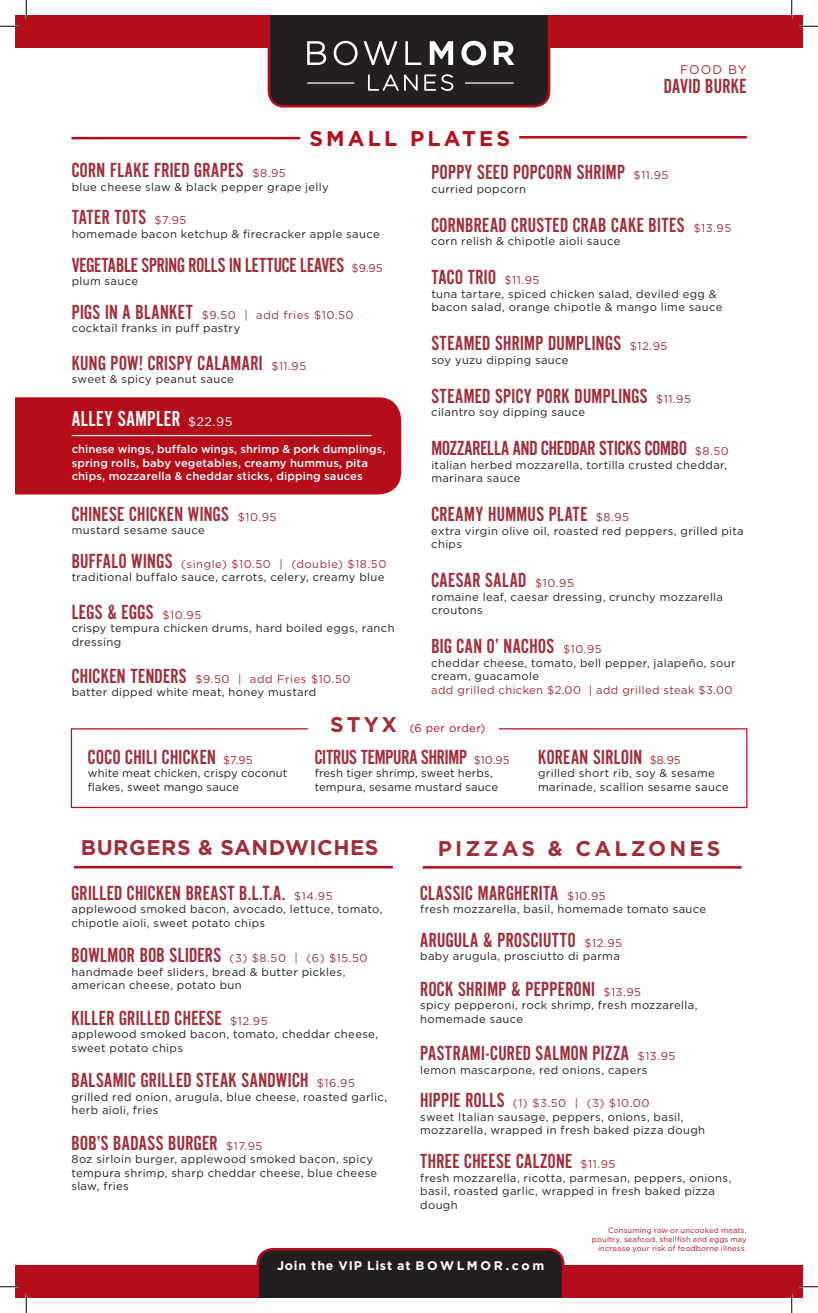
<style>
.page{position:relative;width:818px;height:1313px;background:#fff}
.page>*{position:absolute;margin:0;border:0;box-sizing:border-box;transform-origin:0 0}
.t1{font:22.5px "Alternate Gothic No 2";letter-spacing:.025em;color:#fff}
.t2{font:21.25px "Alternate Gothic No 2";letter-spacing:.02em;color:#a22d37}
.t3{font:21.25px "Alternate Gothic No 2";letter-spacing:-.005em;color:#a22d37}
.t4{font:21.25px "Alternate Gothic No 2";color:#a22d37}
.t5{font:700 21.25px "Gotham";letter-spacing:.025em;color:#a22d37}
.t6{font:700 21.25px "Gotham";letter-spacing:.15em;color:#a22d37}
.t7{font:700 21.25px "Gotham";letter-spacing:.15em;color:#b50e1a}
.t8{font:700 12.5px "Gotham";letter-spacing:.12em;color:#fff}
.t9{font:12.5px "Gotham";color:#a22d37}
.t10{font:11.25px/13.5px "Gotham";letter-spacing:.03em;color:#231f20}
.t11{font:500 11.25px/13.5px "Gotham";letter-spacing:.01em;color:#fff}
.t12{font:11.25px/13.5px "Gotham";letter-spacing:.01em;color:#231f20}
.t13{font:11.25px "Gotham";letter-spacing:.03em;color:#a22d37}
.t14{font:11.25px "Gotham";letter-spacing:.035em;color:#b50e1a}
.t15{font:7.5px/9px "Gotham";letter-spacing:.025em;color:#b50e1a;text-align:right}
.s1{font-family:"Gotham";font-size:11.25px}
.s2{font-family:"Alternate Gothic No 2";font-size:21.25px;color:#a22d37}
.s3{color:#a22d37}
.s4{font-family:"Gotham";font-size:12.5px}
.s5{font-weight:700;font-size:21.25px;color:#a22d37}
</style>
<div class="page">
<div style="left:16px;top:1265px;width:786px;height:33px;background:#b50e1a"></div>
<svg style="left:256px;top:1248px;width:308px;height:50px;background:#2d1f21"></svg>
<div style="left:15px;top:15px;width:787px;height:33px;background:#b50e1a"></div>
<svg style="left:268px;top:15px;width:282px;height:92px;background:#3b3132"></svg>
<hr style="left:71px;top:137px;width:229px;height:2px;background:#b50e1a">
<div style="left:15px;top:397px;width:386px;height:97px;background:#b50e1a"></div>
<hr style="left:72px;top:435px;width:299px;height:1px;background:#fff">
<hr style="left:74px;top:866px;width:319px;height:2px;background:#b50e1a">
<hr style="left:422px;top:866px;width:319px;height:2px;background:#b50e1a">
<hr style="left:519px;top:136px;width:227px;height:2px;background:#b50e1a">
<div style="left:71px;top:728px;width:676px;height:80px;border:1px solid #b50e1a"></div>
<div style="left:308px;top:696px;width:191px;height:42px;background:#fff"></div>
<svg style="left:0;top:25px;width:19px;height:2px"></svg>
<svg style="left:799px;top:25px;width:19px;height:2px"></svg>
<svg style="left:0;top:1285px;width:19px;height:2px"></svg>
<svg style="left:799px;top:1285px;width:19px;height:2px"></svg>
<svg style="left:25px;top:0;width:2px;height:19px"></svg>
<svg style="left:25px;top:1294px;width:2px;height:18px"></svg>
<svg style="left:790px;top:0;width:2px;height:19px"></svg>
<svg style="left:790px;top:1294px;width:2px;height:18px"></svg>
<h2 class="t7" style="left:309px;top:126px;width:73px">SM ALL</h2>
<h2 class="t7" style="left:410px;top:126px;width:101px">PLATES</h2>
<p class="t9" style="left:680px;top:63px;width:68px">food by</p>
<h2 class="t2" style="left:663px;top:72px;width:84px">DAVID BURKE</h2>
<h2 class="t2" style="left:72px;top:156px;width:215px">CORN FLAKE FRIED GRAPES <span class="s1">$8.95</span></h2>
<p class="t10" style="left:72px;top:180px;width:258px">blue cheese slaw &amp; black pepper grape jelly</p>
<h2 class="t2" style="left:72px;top:203px;width:116px">TATER TOTS <span class="s1">$7.95</span></h2>
<p class="t10" style="left:72px;top:227px;width:309px">homemade bacon ketchup &amp; firecracker apple sauce</p>
<h2 class="t4" style="left:72px;top:250px;width:312px">VEGETABLE SPRING ROLLS IN LETTUCE LEAVES <span class="s1">$9.95</span></h2>
<p class="t10" style="left:72px;top:274px;width:68px">plum sauce</p>
<p class="t10" style="left:72px;top:308px;width:283px"><span class="s2">PIGS IN A BLANKET</span> <span class="s3">$9.50 | add fries $10.50 </span>cocktail franks in puff pastry</p>
<h2 class="t2" style="left:72px;top:348px;width:236px">KUNG POW! CRISPY CALAMARI <span class="s1">$11.95</span></h2>
<p class="t10" style="left:72px;top:372px;width:164px">sweet &amp; spicy peanut sauce</p>
<h1 class="t1" style="left:72px;top:404px;width:162px">ALLEY SAMPLER <span class="s4">$22.95</span></h1>
<p class="t11" style="left:72px;top:442px;width:315px">chinese wings, buffalo wings, shrimp &amp; pork dumplings, spring rolls, baby vegetables, creamy hummus, pita chips, mozzarella &amp; cheddar sticks, dipping sauces</p>
<h2 class="t2" style="left:72px;top:499px;width:206px">CHINESE CHICKEN WINGS <span class="s1">$10.95</span></h2>
<p class="t10" style="left:72px;top:523px;width:135px">mustard sesame sauce</p>
<p class="t10" style="left:72px;top:557px;width:316px"><span class="s2">BUFFALO WINGS</span> <span class="s3">(single) $10.50 | (double) $18.50 </span>traditional buffalo sauce, carrots, celery, creamy blue</p>
<h2 class="t2" style="left:72px;top:597px;width:131px">LEGS &amp; EGGS <span class="s1">$10.95</span></h2>
<p class="t10" style="left:72px;top:621px;width:324px">crispy tempura chicken drums, hard boiled eggs, ranch dressing</p>
<p class="t10" style="left:72px;top:672px;width:280px"><span class="s2">CHICKEN TENDERS</span> <span class="s3">$9.50 | add Fries $10.50 </span>batter dipped white meat, honey mustard</p>
<h2 class="t2" style="left:431px;top:158px;width:239px">POPPY SEED POPCORN SHRIMP <span class="s1">$11.95</span></h2>
<p class="t10" style="left:431px;top:182px;width:96px">curried popcorn</p>
<h2 class="t2" style="left:431px;top:210px;width:301px">CORNBREAD CRUSTED CRAB CAKE BITES <span class="s1">$13.95</span></h2>
<p class="t10" style="left:431px;top:234px;width:190px">corn relish &amp; chipotle aioli sauce</p>
<h2 class="t2" style="left:431px;top:263px;width:110px">TACO TRIO <span class="s1">$11.95</span></h2>
<p class="t10" style="left:431px;top:287px;width:292px">tuna tartare, spiced chicken salad, deviled egg &amp; bacon salad, orange chipotle &amp; mango lime sauce</p>
<h2 class="t2" style="left:431px;top:329px;width:237px">STEAMED SHRIMP DUMPLINGS <span class="s1">$12.95</span></h2>
<p class="t10" style="left:431px;top:353px;width:139px">soy yuzu dipping sauce</p>
<h2 class="t2" style="left:431px;top:381px;width:261px">STEAMED SPICY PORK DUMPLINGS <span class="s1">$11.95</span></h2>
<p class="t10" style="left:431px;top:405px;width:155px">cilantro soy dipping sauce</p>
<h2 class="t3" style="left:431px;top:434px;width:299px">MOZZARELLA AND CHEDDAR STICKS COMBO <span class="s1">$8.50</span></h2>
<p class="t10" style="left:431px;top:458px;width:297px">italian herbed mozzarella, tortilla crusted cheddar, marinara sauce</p>
<h2 class="t2" style="left:431px;top:500px;width:199px">CREAMY HUMMUS PLATE <span class="s1">$8.95</span></h2>
<p class="t10" style="left:431px;top:524px;width:314px">extra virgin olive oil, roasted red peppers, grilled pita chips</p>
<h2 class="t2" style="left:431px;top:566px;width:144px">CAESAR SALAD <span class="s1">$10.95</span></h2>
<p class="t10" style="left:431px;top:590px;width:293px">romaine leaf, caesar dressing, crunchy mozzarella croutons</p>
<h2 class="t2" style="left:431px;top:632px;width:172px">BIG CAN O’ NACHOS <span class="s1">$10.95</span></h2>
<p class="t10" style="left:431px;top:656px;width:306px">cheddar cheese, tomato, bell pepper, jalapeño, sour cream, guacamole</p>
<p class="t13" style="left:431px;top:683px;width:303px">add grilled chicken $2.00 | add grilled steak $3.00</p>
<h2 class="t2" style="left:88px;top:742px;width:166px">COCO CHILI CHICKEN <span class="s1">$7.95</span></h2>
<p class="t12" style="left:88px;top:766px;width:201px">white meat chicken, crispy coconut flakes, sweet mango sauce</p>
<p class="t14" style="left:330px;top:722px;width:157px"><span class="s5">ST YX</span> (6 per order)</p>
<h2 class="t3" style="left:314px;top:742px;width:196px">CITRUS TEMPURA SHRIMP <span class="s1">$10.95</span></h2>
<p class="t12" style="left:314px;top:766px;width:185px">fresh tiger shrimp, sweet herbs, tempura, sesame mustard sauce</p>
<h2 class="t2" style="left:538px;top:742px;width:144px">KOREAN SIRLOIN <span class="s1">$8.95</span></h2>
<p class="t10" style="left:538px;top:766px;width:192px">grilled short rib, soy &amp; sesame marinade, scallion sesame sauce</p>
<h2 class="t5" style="left:81px;top:835px;width:299px">BURGERS &amp; SANDWICHES</h2>
<h2 class="t6" style="left:438px;top:836px;width:284px">PI ZZAS &amp; CAL ZO NES</h2>
<h2 class="t2" style="left:71px;top:878px;width:263px">GRILLED CHICKEN BREAST B.L.T.A. <span class="s1">$14.95</span></h2>
<p class="t10" style="left:71px;top:902px;width:312px">applewood smoked bacon, avocado, lettuce, tomato, chipotle aioli, sweet potato chips</p>
<p class="t10" style="left:71px;top:951px;width:298px"><span class="s2">BOWLMOR BOB SLIDERS</span> <span class="s3">(3) $8.50 | (6) $15.50 </span>handmade beef sliders, bread &amp; butter pickles, american cheese, potato bun</p>
<h2 class="t2" style="left:71px;top:1003px;width:198px">KILLER GRILLED CHEESE <span class="s1">$12.95</span></h2>
<p class="t10" style="left:71px;top:1027px;width:308px">applewood smoked bacon, tomato, cheddar cheese, sweet potato chips</p>
<h2 class="t2" style="left:71px;top:1066px;width:285px">BALSAMIC GRILLED STEAK SANDWICH <span class="s1">$16.95</span></h2>
<p class="t10" style="left:71px;top:1089px;width:317px">grilled red onion, arugula, blue cheese, roasted garlic, herb aioli, fries</p>
<h2 class="t2" style="left:71px;top:1128px;width:192px">BOB’S BADASS BURGER <span class="s1">$17.95</span></h2>
<p class="t10" style="left:71px;top:1152px;width:307px">8oz sirloin burger, applewood smoked bacon, spicy tempura shrimp, sharp cheddar cheese, blue cheese slaw, fries</p>
<h2 class="t2" style="left:420px;top:878px;width:187px">CLASSIC MARGHERITA <span class="s1">$10.95</span></h2>
<p class="t10" style="left:420px;top:902px;width:287px">fresh mozzarella, basil, homemade tomato sauce</p>
<h2 class="t2" style="left:420px;top:925px;width:203px">ARUGULA &amp; PROSCIUTTO <span class="s1">$12.95</span></h2>
<p class="t10" style="left:420px;top:949px;width:201px">baby arugula, prosciutto di parma</p>
<h2 class="t2" style="left:420px;top:974px;width:222px">ROCK SHRIMP &amp; PEPPERONI <span class="s1">$13.95</span></h2>
<p class="t10" style="left:420px;top:998px;width:279px">spicy pepperoni, rock shrimp, fresh mozzarella, homemade sauce</p>
<h2 class="t2" style="left:420px;top:1038px;width:257px">PASTRAMI-CURED SALMON PIZZA <span class="s1">$13.95</span></h2>
<p class="t10" style="left:420px;top:1062px;width:228px">lemon mascarpone, red onions, capers</p>
<p class="t10" style="left:420px;top:1096px;width:286px"><span class="s2">HIPPIE ROLLS</span> <span class="s3">(1) $3.50 | (3) $10.00<br></span>sweet Italian sausage, peppers, onions, basil, mozzarella, wrapped in fresh baked pizza dough</p>
<h2 class="t2" style="left:420px;top:1146px;width:197px">THREE CHEESE CALZONE <span class="s1">$11.95</span></h2>
<p class="t10" style="left:420px;top:1170px;width:313px">fresh mozzarella, ricotta, parmesan, peppers, onions, basil, roasted garlic, wrapped in fresh baked pizza dough</p>
<p class="t15" style="left:592px;top:1226px;width:156px">Consuming raw or uncooked meats, poultry, seafood, shellfish and eggs may increase your risk of foodborne illness.</p>
<p class="t8" style="left:277px;top:1258px;width:269px">JOIN THE VIP LIST AT BOWLMOR.COM</p>
</div>
